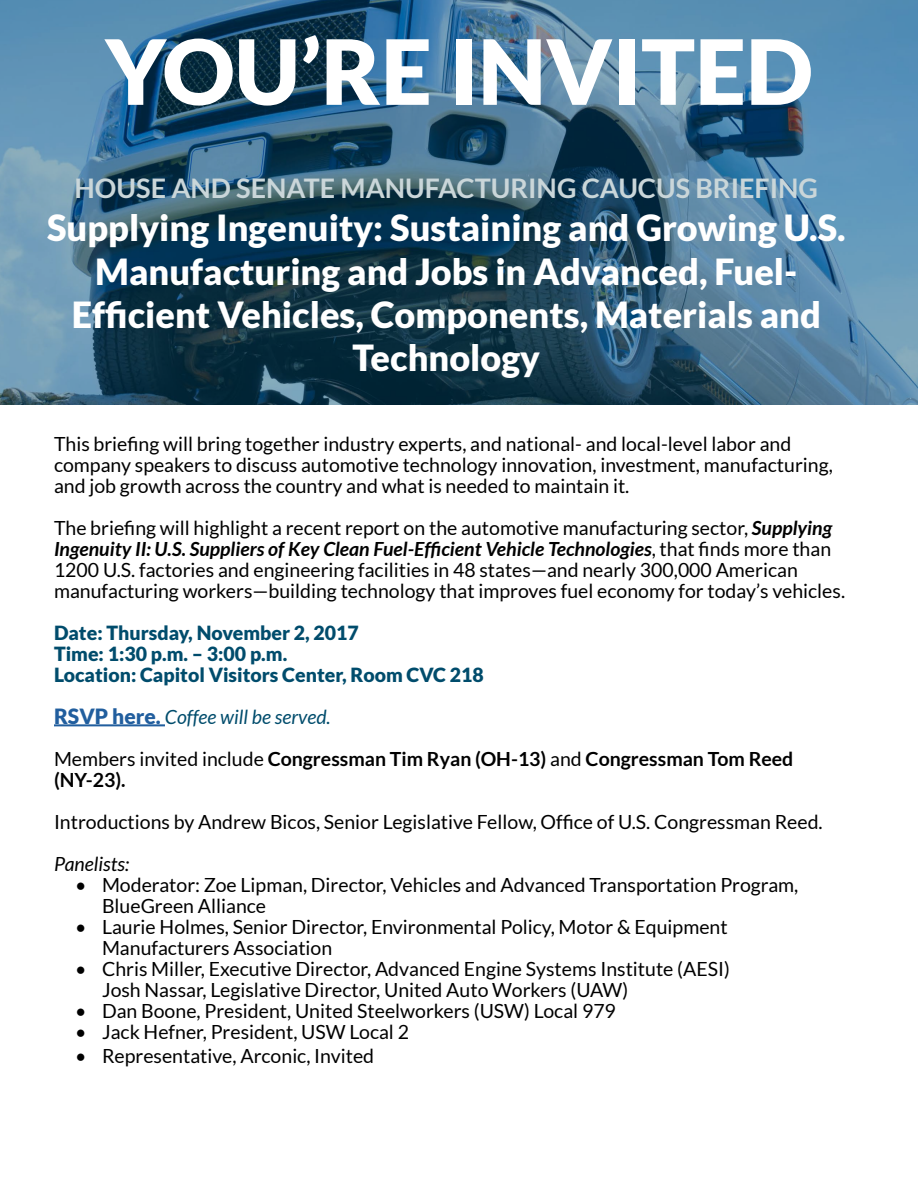
<style>
.page{position:relative;width:918px;height:1188px;background:#fff}
.page>*{position:absolute;margin:0;border:0;box-sizing:border-box;transform-origin:0 0}
.t1{font:900 90px "Lato";color:#fff}
.t2{font:900 36px/43.2px "Lato";color:#fff;text-align:center}
.t3{font:700 27px "Lato";color:#cad6d9}
.t4{font:19.5px/21px "Lato";color:#000}
.t5{font:700 19.5px/42px "Lato";color:#000}
.t6{font:900 19.5px/21px "Lato";color:#004c6c}
.t7{font:italic 19.5px "Lato";color:#000}
.s1{font-weight:700;font-style:italic}
.s2{font-weight:900;font-size:21px;color:#215e9e}
.s3{font-weight:400;font-style:italic;color:#004c6c}
.s4{font-weight:400}
</style>
<div class="page">
<hr style="left:54px;top:724px;width:111px;height:2px;background:#215e9e">
<svg style="left:0;top:0;width:918px;height:405px;background:#36637f"></svg>
<h1 class="t1" style="left:105px;top:19px;width:709px">YOU’RE INVITED</h1>
<h3 class="t3" style="left:75px;top:173px;width:745px">HOUSE AND SENATE MANUFACTURING CAUCUS BRIEFING</h3>
<h2 class="t2" style="left:47px;top:206px;width:800px">Supplying Ingenuity: Sustaining and Growing U.S.<br>Manufacturing and Jobs in Advanced, Fuel-Efficient Vehicles, Components, Materials and Technology</h2>
<p class="t4" style="left:54px;top:434px;width:780px">This briefing will bring together industry experts, and national- and local-level labor and company speakers to discuss automotive technology innovation, investment, manufacturing, and job growth across the country and what is needed to maintain it.</p>
<p class="t4" style="left:54px;top:518px;width:793px">The briefing will highlight a recent report on the automotive manufacturing sector, <span class="s1">Supplying Ingenuity II: U.S. Suppliers of Key Clean Fuel-Efficient Vehicle Technologies</span>, that finds more than 1200 U.S. factories and engineering facilities in 48 states—and nearly 300,000 American manufacturing workers—building technology that improves fuel economy for today’s vehicles.</p>
<p class="t6" style="left:54px;top:622px;width:431px">Date: Thursday, November 2, 2017<br>Time: 1:30 p.m. – 3:00 p.m.<br>Location: Capitol Visitors Center, Room CVC 218</p>
<p class="t5" style="left:54px;top:696px;width:741px"><span class="s2">RSVP here.</span> <span class="s3">Coffee will be served.<br></span><span class="s4">Members invited include</span> Congressman Tim Ryan (OH-13) <span class="s4">and</span> Congressman Tom Reed</p>
<p class="t5" style="left:54px;top:759px;width:73px">(NY-23).</p>
<p class="t4" style="left:54px;top:812px;width:770px">Introductions by Andrew Bicos, Senior Legislative Fellow, Office of U.S. Congressman Reed.</p>
<p class="t7" style="left:54px;top:853px;width:77px">Panelists:</p>
<p class="t4" style="left:102px;top:875px;width:698px;text-indent:-27px">• Moderator: Zoe Lipman, Director, Vehicles and Advanced Transportation Program,<br>BlueGreen Alliance</p>
<p class="t4" style="left:102px;top:917px;width:627px;text-indent:-27px">• Laurie Holmes, Senior Director, Environmental Policy, Motor &amp; Equipment<br>Manufacturers Association</p>
<p class="t4" style="left:102px;top:959px;width:629px;text-indent:-27px">• Chris Miller, Executive Director, Advanced Engine Systems Institute (AESI)<br>Josh Nassar, Legislative Director, United Auto Workers (UAW)</p>
<p class="t4" style="left:75px;top:1001px;width:542px">• Dan Boone, President, United Steelworkers (USW) Local 979</p>
<p class="t4" style="left:75px;top:1022px;width:336px">• Jack Hefner, President, USW Local 2</p>
<p class="t4" style="left:75px;top:1045px;width:301px">• Representative, Arconic, Invited</p>
</div>
